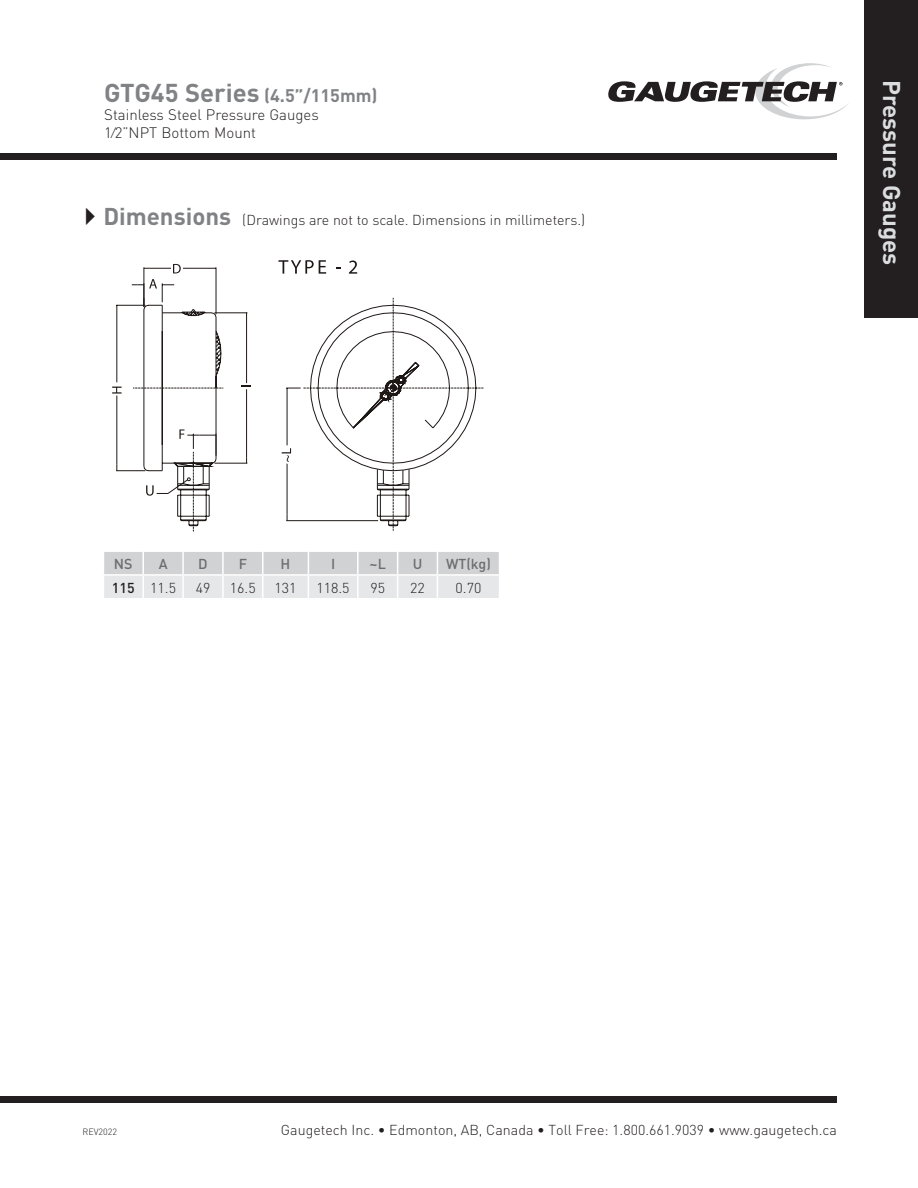
<style>
.page{position:relative;width:918px;height:1188px;background:#fff}
.page>*{position:absolute;margin:0;border:0;box-sizing:border-box;transform-origin:0 0}
.t1{font:700 24px "DIN";color:#dcdddf}
.t2{font:700 18px "DIN";color:#808285}
.t3{font:300 15px "DIN";color:#231f20}
.t4{font:300 14.25px "DIN";color:#231f20}
.t5{font:500 14.25px "DIN";color:#6c6d70}
.t6{font:500 14.25px "DIN";color:#231f20}
.t7{font:300 9px "DIN";color:#231f20}
.s1{font-size:25.5px}
.s2{font-weight:700;font-size:24px;color:#808285}
</style>
<div class="page">
<svg style="left:608px;top:63px;width:240px;height:56px"></svg>
<div style="left:864px;top:0;width:54px;height:318px;background:#231f20"></div>
<div style="left:0;top:153px;width:837px;height:7px;background:#231f20"></div>
<div style="left:0;top:1096px;width:837px;height:6px;background:#231f20"></div>
<svg style="left:104px;top:551px;width:395px;height:47px;background:#dedfe0"></svg>
<hr style="left:143px;top:550px;width:40px;height:2px;background:#fff">
<hr style="left:143px;top:574px;width:40px;height:2px;background:#fff">
<svg style="left:434px;top:315px;width:50px;height:146px"></svg>
<svg style="left:112px;top:260px;width:322px;height:271px"></svg>
<p class="t2" style="left:104px;top:84px;width:275px"><span class="s1">GTG45 Series</span> (4.5”/115mm)</p>
<p class="t3" style="left:104px;top:106px;width:216px">Stainless Steel Pressure Gauges</p>
<p class="t3" style="left:104px;top:124px;width:153px">1⁄2”NPT Bottom Mount</p>
<p class="t4" style="left:103px;top:211px;width:483px"><span class="s2">Dimensions</span> (Drawings are not to scale. Dimensions in millimeters.)</p>
<p class="t5" style="left:114px;top:555px;width:20px">NS</p>
<p class="t5" style="left:159px;top:555px;width:10px">A</p>
<p class="t5" style="left:198px;top:555px;width:11px">D</p>
<p class="t5" style="left:239px;top:555px;width:10px">F</p>
<p class="t5" style="left:281px;top:555px;width:11px">H</p>
<p class="t5" style="left:331px;top:555px;width:6px">I</p>
<p class="t5" style="left:370px;top:555px;width:18px">~L</p>
<p class="t5" style="left:413px;top:555px;width:11px">U</p>
<p class="t5" style="left:446px;top:555px;width:46px">WT(kg)</p>
<p class="t6" style="left:112px;top:578px;width:24px">115</p>
<p class="t4" style="left:150px;top:579px;width:27px">11.5</p>
<p class="t4" style="left:196px;top:579px;width:16px">49</p>
<p class="t4" style="left:230px;top:579px;width:27px">16.5</p>
<p class="t4" style="left:275px;top:579px;width:23px">131</p>
<p class="t4" style="left:317px;top:579px;width:35px">118.5</p>
<p class="t4" style="left:370px;top:579px;width:16px">95</p>
<p class="t4" style="left:410px;top:579px;width:16px">22</p>
<p class="t4" style="left:456px;top:579px;width:27px">0.70</p>
<h1 class="t1" style="left:908px;top:80px;width:187px;rotate:90deg">Pressure Gauges</h1>
<p class="t7" style="left:82px;top:1126px;width:36px">REV2022</p>
<p class="t4" style="left:281px;top:1121px;width:558px">Gaugetech Inc. • Edmonton, AB, Canada • Toll Free: 1.800.661.9039 • www.gaugetech.ca</p>
</div>
